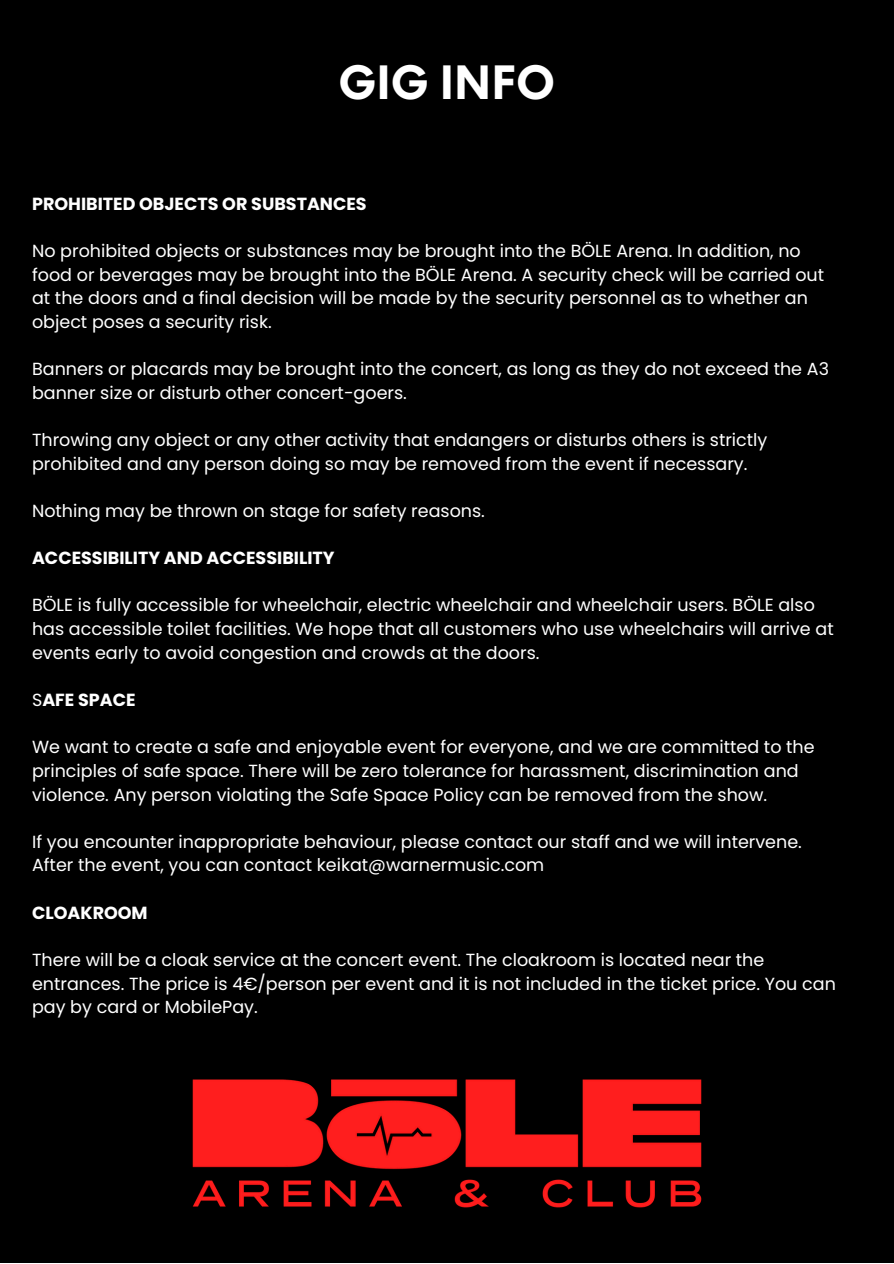
<style>
.page{position:relative;width:894px;height:1264px;background:#fff}
.page>*{position:absolute;margin:0;border:0;box-sizing:border-box;transform-origin:0 0}
.t1{font:700 48px "Centra No 2";color:#fff}
.t2{font:17.55px/23.7px "Poppins";color:#fff}
.t3{font:700 17.55px "Poppins";color:#fff}
.s1{font-weight:400}
</style>
<div class="page">
<div style="left:0;top:0;width:893px;height:1262px;background:#000"></div>
<img style="left:192px;top:1079px;width:510px;height:129px">
<h2 class="t1" style="left:338px;top:65px;width:218px">GIG INFO</h2>
<p class="t3" style="left:32px;top:191px;width:336px">PROHIBITED OBJECTS OR SUBSTANCES</p>
<p class="t2" style="left:32px;top:239px;width:793px">No prohibited objects or substances may be brought into the BÖLE Arena. In addition, no food or beverages may be brought into the BÖLE Arena. A security check will be carried out at the doors and a final decision will be made by the security personnel as to whether an object poses a security risk.</p>
<p class="t2" style="left:32px;top:357px;width:798px">Banners or placards may be brought into the concert, as long as they do not exceed the A3 banner size or disturb other concert-goers.</p>
<p class="t2" style="left:32px;top:428px;width:736px">Throwing any object or any other activity that endangers or disturbs others is strictly prohibited and any person doing so may be removed from the event if necessary.</p>
<h2 class="t2" style="left:32px;top:499px;width:454px">Nothing may be thrown on stage for safety reasons.</h2>
<p class="t3" style="left:32px;top:545px;width:304px">ACCESSIBILITY AND ACCESSIBILITY</p>
<h3 class="t2" style="left:32px;top:593px;width:803px">BÖLE is fully accessible for wheelchair, electric wheelchair and wheelchair users. BÖLE also has accessible toilet facilities. We hope that all customers who use wheelchairs will arrive at events early to avoid congestion and crowds at the doors.</h3>
<p class="t3" style="left:32px;top:687px;width:105px"><span class="s1">S</span>AFE SPACE</p>
<p class="t2" style="left:32px;top:735px;width:783px">We want to create a safe and enjoyable event for everyone, and we are committed to the principles of safe space. There will be zero tolerance for harassment, discrimination and violence. Any person violating the Safe Space Policy can be removed from the show.</p>
<h2 class="t2" style="left:32px;top:829px;width:771px">If you encounter inappropriate behaviour, please contact our staff and we will intervene.<br>After the event, you can contact keikat@warnermusic.com</h2>
<p class="t3" style="left:32px;top:900px;width:117px">CLOAKROOM</p>
<p class="t2" style="left:32px;top:948px;width:805px">There will be a cloak service at the concert event. The cloakroom is located near the entrances. The price is 4€/person per event and it is not included in the ticket price. You can pay by card or MobilePay.</p>
</div>
